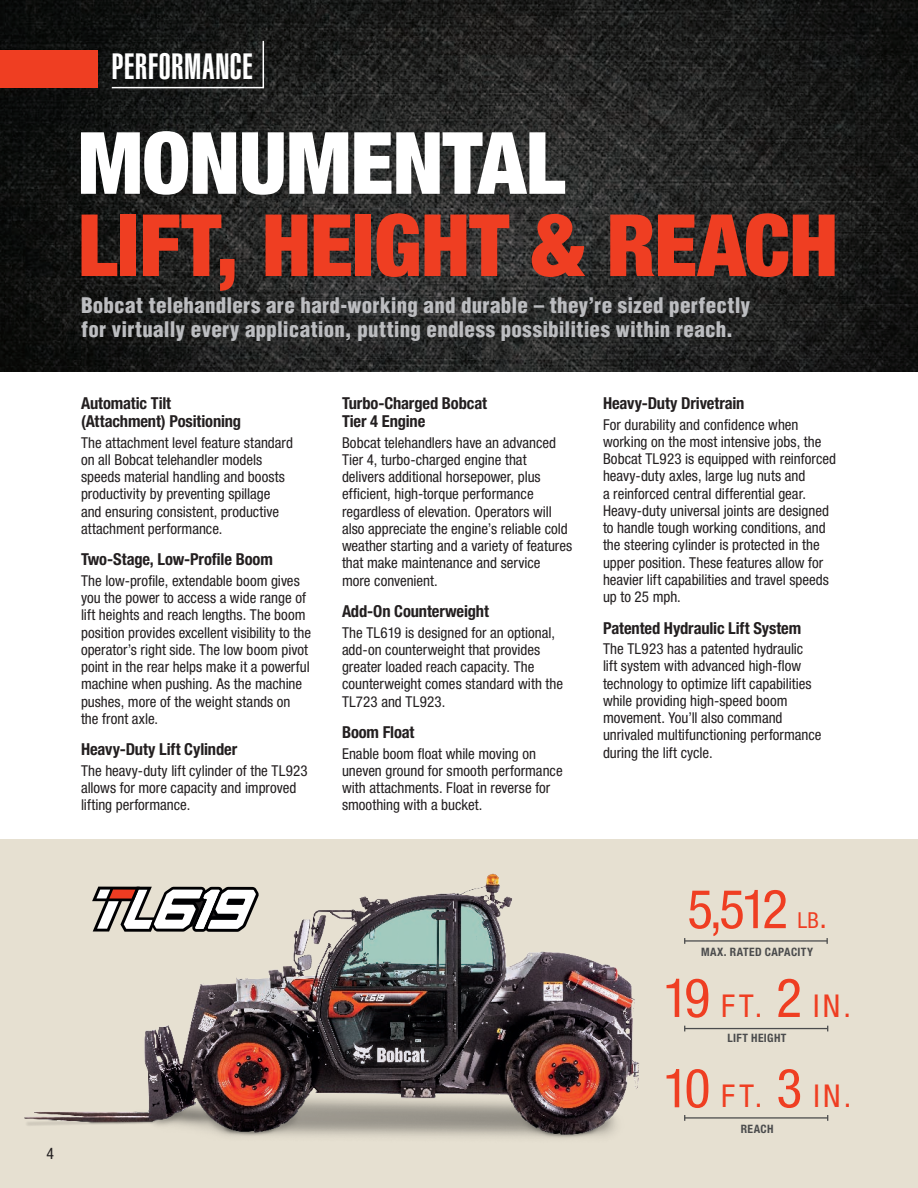
<style>
.page{position:relative;width:918px;height:1188px;background:#fff}
.page>*{position:absolute;margin:0;border:0;box-sizing:border-box;transform-origin:0 0}
.t1{font:900 condensed 86.1px "Helvetica Neue";letter-spacing:-.01em;color:#ef3e22}
.t2{font:900 condensed 86.1px "Helvetica Neue";letter-spacing:-.01em;color:#fff}
.t3{font:condensed 54px "Helvetica Neue LT Std";color:#ef3e22}
.t4{font:900 extra-condensed 36px "Helvetica";letter-spacing:.02em;color:#fff}
.t5{font:condensed 31.5px "Helvetica Neue LT Std";letter-spacing:.12em;color:#ef3e22}
.t6{font:condensed 22.05px "Helvetica Neue LT Std";color:#ef3e22}
.t7{font:900 condensed 21px/24px "Helvetica LT Pro";letter-spacing:.015em;color:#bcbdc0}
.t8{font:700 condensed 16.5px/18px "Helvetica Neue LT Std";letter-spacing:-.01em;color:#231f20}
.t9{font:condensed 15.75px "Helvetica Neue LT Std";color:#231f20}
.t10{font:condensed 15px/17.2px "Helvetica Neue LT Std";color:#231f20}
.t11{font:700 condensed 11.55px "Helvetica Neue LT Std";letter-spacing:.03em;color:#4b4c4d}
.s1{font-size:31.5px}
.s2{font-size:54px}
</style>
<div class="page">
<img style="left:0;top:0;width:918px;height:371px">
<div style="left:0;top:839px;width:918px;height:349px;background:#e6e0d1"></div>
<img style="left:24px;top:873px;width:616px;height:266px">
<svg style="left:92px;top:887px;width:167px;height:45px"></svg>
<hr style="left:685px;top:1117px;width:143px;height:2px;background:#4b4c4d">
<hr style="left:685px;top:1028px;width:143px;height:1px;background:#4b4c4d">
<hr style="left:685px;top:940px;width:142px;height:2px;background:#4b4c4d">
<div style="left:0;top:50px;width:97px;height:38px;background:#ef3e22"></div>
<svg style="left:110px;top:39px;width:155px;height:50px;background:#202120"></svg>
<h3 class="t4" style="left:112px;top:46px;width:142px">PERFORMANCE</h3>
<h1 class="t2" style="left:78px;top:92px;width:489px">MONUMENTAL</h1>
<h1 class="t1" style="left:78px;top:175px;width:762px">LIFT, HEIGHT &amp; REACH</h1>
<h3 class="t7" style="left:81px;top:293px;width:671px">Bobcat telehandlers are hard-working and durable – they’re sized perfectly for virtually every application, putting endless possibilities within reach.</h3>
<p class="t8" style="left:81px;top:394px;width:162px">Automatic Tilt (Attachment) Positioning</p>
<p class="t10" style="left:81px;top:434px;width:214px">The attachment level feature standard on all Bobcat telehandler models speeds material handling and boosts productivity by preventing spillage and ensuring consistent, productive attachment performance.</p>
<p class="t8" style="left:81px;top:550px;width:193px">Two-Stage, Low-Profile Boom</p>
<p class="t10" style="left:81px;top:572px;width:232px">The low-profile, extendable boom gives you the power to access a wide range of lift heights and reach lengths. The boom position provides excellent visibility to the operator’s right side. The low boom pivot point in the rear helps make it a powerful machine when pushing. As the machine pushes, more of the weight stands on the front axle.</p>
<p class="t8" style="left:81px;top:740px;width:158px">Heavy-Duty Lift Cylinder</p>
<p class="t10" style="left:81px;top:762px;width:228px">The heavy-duty lift cylinder of the TL923 allows for more capacity and improved lifting performance.</p>
<p class="t8" style="left:342px;top:394px;width:147px">Turbo-Charged Bobcat<br>Tier 4 Engine</p>
<p class="t10" style="left:342px;top:434px;width:232px">Bobcat telehandlers have an advanced Tier 4, turbo-charged engine that delivers additional horsepower, plus efficient, high-torque performance regardless of elevation. Operators will also appreciate the engine’s reliable cold weather starting and a variety of features that make maintenance and service more convenient.</p>
<p class="t8" style="left:342px;top:602px;width:149px">Add-On Counterweight</p>
<p class="t10" style="left:342px;top:624px;width:223px">The TL619 is designed for an optional, add-on counterweight that provides greater loaded reach capacity. The counterweight comes standard with the TL723 and TL923.</p>
<p class="t8" style="left:342px;top:723px;width:74px">Boom Float</p>
<p class="t10" style="left:342px;top:745px;width:222px">Enable boom float while moving on uneven ground for smooth performance with attachments. Float in reverse for smoothing with a bucket.</p>
<p class="t8" style="left:603px;top:394px;width:143px">Heavy-Duty Drivetrain</p>
<p class="t10" style="left:603px;top:416px;width:235px">For durability and confidence when working on the most intensive jobs, the Bobcat TL923 is equipped with reinforced heavy-duty axles, large lug nuts and<br>a reinforced central differential gear.<br>Heavy-duty universal joints are designed to handle tough working conditions, and the steering cylinder is protected in the upper position. These features allow for heavier lift capabilities and travel speeds up to 25 mph.</p>
<p class="t8" style="left:603px;top:619px;width:200px">Patented Hydraulic Lift System</p>
<p class="t10" style="left:603px;top:640px;width:220px">The TL923 has a patented hydraulic<br>lift system with advanced high-flow technology to optimize lift capabilities while providing high-speed boom movement. You’ll also command unrivaled multifunctioning performance during the lift cycle.</p>
<p class="t9" style="left:46px;top:1144px;width:9px">4</p>
<h2 class="t3" style="left:687px;top:878px;width:102px">5,512</h2>
<h3 class="t6" style="left:797px;top:908px;width:31px">lb<span class="s1">.</span></h3>
<p class="t11" style="left:701px;top:945px;width:114px">MAX. RATED CAPACITY</p>
<h3 class="t5" style="left:663px;top:988px;width:190px"><span class="s2">19</span> FT. <span class="s2">2</span> IN.</h3>
<p class="t11" style="left:728px;top:1031px;width:60px">LIFT HEIGHT</p>
<h3 class="t5" style="left:663px;top:1078px;width:190px"><span class="s2">10</span> FT. <span class="s2">3</span> IN.</h3>
<p class="t11" style="left:741px;top:1122px;width:34px">REACH</p>
</div>
